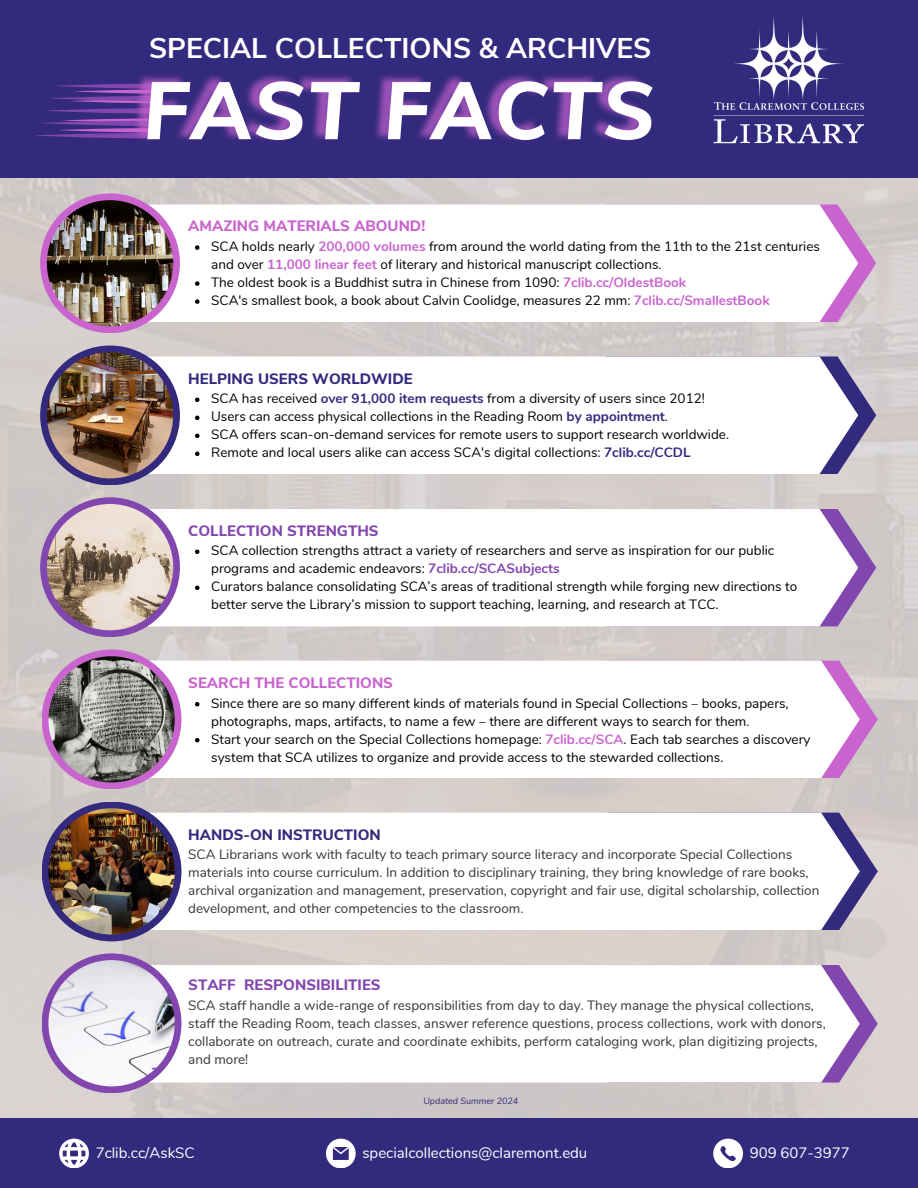
<style>
.page{position:relative;width:918px;height:1188px;background:#fff}
.page>*{position:absolute;margin:0;border:0;box-sizing:border-box;transform-origin:0 0}
.t1{font:700 28.5px "Nunito Sans";color:#fff}
.t2{font:15px "Nunito";color:#fff}
.t3{font:800 15px "Nunito Sans";color:#c964cf}
.t4{font:800 15px "Nunito Sans";color:#332a7e}
.t5{font:800 15px "Nunito Sans";color:#8246af}
.t6{font:13.5px/18px "Nunito";color:#000}
.t7{font:13.5px/18px "Nunito";color:#373535}
.t8{font:italic 9px "Nunito Sans";color:#332a7e}
.s1{font-weight:700;color:#c964cf}
.s2{font-weight:700;color:#332a7e}
.s3{font-weight:700;color:#8246af}
</style>
<div class="page">
<img style="left:0;top:178px;width:918px;height:941px">
<div style="left:0;top:0;width:918px;height:178px;background:#332a7e"></div>
<div style="left:0;top:1119px;width:918px;height:69px;background:#332a7e"></div>
<svg style="left:59px;top:1139px;width:29px;height:29px"></svg>
<svg style="left:326px;top:1139px;width:29px;height:29px"></svg>
<svg style="left:713px;top:1139px;width:30px;height:29px"></svg>
<svg style="left:35px;top:84px;width:93px;height:54px"></svg>
<img style="left:128px;top:75px;width:525px;height:66px">
<img style="left:713px;top:16px;width:151px;height:128px">
<svg style="left:858px;top:205px;width:18px;height:117px"></svg>
<svg style="left:148px;top:205px;width:710px;height:117px"></svg>
<div style="left:40px;top:193px;width:140px;height:140px;background:#c964cf;border-radius:50%"></div>
<img style="left:47px;top:200px;width:126px;height:126px;border-radius:50%">
<svg style="left:858px;top:356px;width:18px;height:118px"></svg>
<svg style="left:147px;top:356px;width:711px;height:118px"></svg>
<div style="left:40px;top:346px;width:140px;height:139px;background:#332a7e;border-radius:50%"></div>
<img style="left:47px;top:352px;width:126px;height:126px;border-radius:50%">
<svg style="left:858px;top:509px;width:18px;height:117px"></svg>
<svg style="left:148px;top:509px;width:710px;height:117px"></svg>
<div style="left:40px;top:497px;width:140px;height:140px;background:#8246af;border-radius:50%"></div>
<img style="left:47px;top:504px;width:126px;height:126px;border-radius:50%">
<svg style="left:195px;top:245px;width:5px;height:5px"></svg>
<svg style="left:195px;top:281px;width:5px;height:5px"></svg>
<svg style="left:195px;top:299px;width:5px;height:5px"></svg>
<svg style="left:860px;top:661px;width:18px;height:117px"></svg>
<svg style="left:150px;top:661px;width:710px;height:117px"></svg>
<div style="left:42px;top:649px;width:139px;height:140px;background:#c964cf;border-radius:50%"></div>
<img style="left:48px;top:656px;width:127px;height:127px;border-radius:50%">
<svg style="left:860px;top:813px;width:18px;height:117px"></svg>
<svg style="left:150px;top:813px;width:710px;height:117px"></svg>
<div style="left:42px;top:802px;width:139px;height:139px;background:#332a7e;border-radius:50%"></div>
<img style="left:48px;top:808px;width:127px;height:127px;border-radius:50%">
<svg style="left:860px;top:965px;width:18px;height:118px"></svg>
<svg style="left:148px;top:965px;width:712px;height:118px"></svg>
<div style="left:42px;top:953px;width:139px;height:140px;background:#8246af;border-radius:50%"></div>
<img style="left:48px;top:960px;width:127px;height:126px;border-radius:50%">
<svg style="left:195px;top:398px;width:5px;height:4px"></svg>
<svg style="left:195px;top:416px;width:5px;height:4px"></svg>
<svg style="left:195px;top:434px;width:5px;height:4px"></svg>
<svg style="left:195px;top:452px;width:5px;height:4px"></svg>
<svg style="left:195px;top:550px;width:5px;height:4px"></svg>
<svg style="left:195px;top:586px;width:5px;height:4px"></svg>
<svg style="left:195px;top:702px;width:5px;height:4px"></svg>
<svg style="left:195px;top:738px;width:5px;height:4px"></svg>
<p class="t1" style="left:149px;top:29px;width:504px">SPECIAL COLLECTIONS &amp; ARCHIVES</p>
<p class="t3" style="left:188px;top:216px;width:239px">AMAZING MATERIALS ABOUND!</p>
<p class="t6" style="left:211px;top:238px;width:610px">SCA holds nearly <span class="s1">200,000 volumes</span> from around the world dating from the 11th to the 21st centuries and over <span class="s1">11,000 linear feet</span> of literary and historical manuscript collections.</p>
<h3 class="t6" style="left:211px;top:274px;width:476px">The oldest book is a Buddhist sutra in Chinese from 1090: <span class="s1">7clib.cc/OldestBook</span></h3>
<p class="t6" style="left:211px;top:292px;width:560px">SCA's smallest book, a book about Calvin Coolidge, measures 22 mm: <span class="s1">7clib.cc/SmallestBook</span></p>
<p class="t4" style="left:188px;top:368px;width:226px">HELPING USERS WORLDWIDE</p>
<h3 class="t6" style="left:211px;top:390px;width:495px">SCA has received <span class="s2">over 91,000 item requests</span> from a diversity of users since 2012!</h3>
<p class="t6" style="left:211px;top:408px;width:458px">Users can access physical collections in the Reading Room <span class="s2">by appointment</span>.</p>
<p class="t6" style="left:211px;top:426px;width:519px">SCA offers scan-on-demand services for remote users to support research worldwide.</p>
<p class="t6" style="left:211px;top:444px;width:481px">Remote and local users alike can access SCA's digital collections: <span class="s2">7clib.cc/CCDL</span></p>
<h3 class="t5" style="left:188px;top:520px;width:192px">COLLECTION STRENGTHS</h3>
<p class="t6" style="left:211px;top:542px;width:565px">SCA collection strengths attract a variety of researchers and serve as inspiration for our public programs and academic endeavors: <span class="s3">7clib.cc/SCASubjects</span></p>
<p class="t6" style="left:211px;top:578px;width:588px">Curators balance consolidating SCA’s areas of traditional strength while forging new directions to better serve the Library’s mission to support teaching, learning, and research at TCC.</p>
<h4 class="t3" style="left:188px;top:673px;width:206px">SEARCH THE COLLECTIONS</h4>
<p class="t6" style="left:211px;top:694px;width:579px">Since there are so many different kinds of materials found in Special Collections – books, papers, photographs, maps, artifacts, to name a few – there are different ways to search for them.</p>
<h3 class="t6" style="left:211px;top:730px;width:601px">Start your search on the Special Collections homepage: <span class="s1">7clib.cc/SCA</span>. Each tab searches a discovery system that SCA utilizes to organize and provide access to the stewarded collections.</h3>
<p class="t4" style="left:188px;top:824px;width:194px">HANDS-ON INSTRUCTION</p>
<h3 class="t7" style="left:188px;top:846px;width:633px">SCA Librarians work with faculty to teach primary source literacy and incorporate Special Collections materials into course curriculum. In addition to disciplinary training, they bring knowledge of rare books, archival organization and management, preservation, copyright and fair use, digital scholarship, collection development, and other competencies to the classroom.</h3>
<p class="t5" style="left:188px;top:975px;width:194px">STAFF RESPONSIBILITIES</p>
<h4 class="t7" style="left:188px;top:997px;width:639px">SCA staff handle a wide-range of responsibilities from day to day. They manage the physical collections, staff the Reading Room, teach classes, answer reference questions, process collections, work with donors, collaborate on outreach, curate and coordinate exhibits, perform cataloging work, plan digitizing projects, and more!</h4>
<p class="t8" style="left:423px;top:1094px;width:96px">Updated Summer 2024</p>
<h2 class="t2" style="left:96px;top:1143px;width:100px">7clib.cc/AskSC</h2>
<p class="t2" style="left:362px;top:1143px;width:226px">specialcollections@claremont.edu</p>
<p class="t2" style="left:750px;top:1143px;width:102px">909 607-3977</p>
</div>
